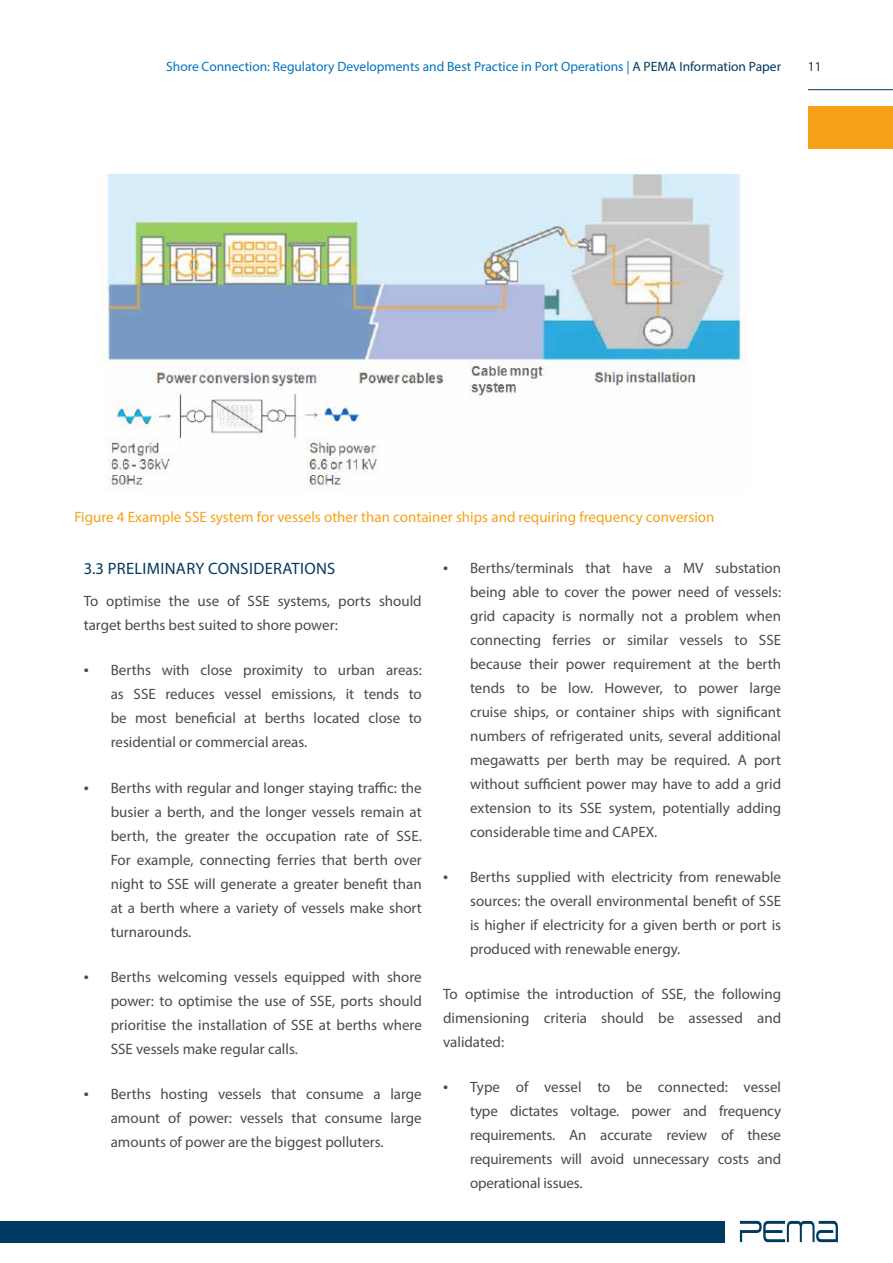
<style>
.page{position:relative;width:893px;height:1263px;background:#fff}
.page>*{position:absolute;margin:0;border:0;box-sizing:border-box;transform-origin:0 0}
.t1{font:16.5px "Myriad Pro";letter-spacing:.02em;color:#003a60}
.t2{font:15px/24px "Myriad Pro";color:#4a4a49;text-align:justify}
.t3{font:15px "Myriad Pro";color:#f6a118}
.t4{font:13.5px "Myriad Pro";color:#0074bb}
.t5{font:13.5px "Myriad Pro";color:#003a60}
.s1{color:#003a60}
.s2{font-size:18px}
</style>
<div class="page">
<div style="left:0;top:1221px;width:725px;height:21px;background:#003a60"></div>
<svg style="left:740px;top:1221px;width:98px;height:21px"></svg>
<div style="left:808px;top:106px;width:85px;height:43px;background:#f6a118"></div>
<hr style="left:808px;top:89px;width:85px;height:1px;background:#003a60">
<img style="left:101px;top:174px;width:647px;height:316px">
<p class="t4" style="left:166px;top:58px;width:616px">Shore Connection: Regulatory Developments and Best Practice in Port Operations | <span class="s1">A PEMA Information Paper</span></p>
<p class="t5" style="left:808px;top:58px;width:15px">11</p>
<p class="t3" style="left:74px;top:507px;width:641px">Figure 4 Example SSE system for vessels other than container ships and requiring frequency conversion</p>
<p class="t1" style="left:84px;top:558px;width:253px">3.3 PRELIMINARY CONSIDERATIONS</p>
<p class="t2" style="left:84px;top:589px;width:339px">To optimise the use of SSE systems, ports should target berths best suited to shore power:</p>
<p class="t2" style="left:111px;top:658px;width:313px;text-indent:-27px"><span class="s2">•</span> Berths with close proximity to urban areas: as SSE reduces vessel emissions, it tends to be most beneficial at berths located close to residential or commercial areas.</p>
<p class="t2" style="left:111px;top:775px;width:313px;text-indent:-27px"><span class="s2">•</span> Berths with regular and longer staying traffic: the busier a berth, and the longer vessels remain at berth, the greater the occupation rate of SSE.<br>For example, connecting ferries that berth over night to SSE will generate a greater benefit than at a berth where a variety of vessels make short turnarounds.</p>
<p class="t2" style="left:111px;top:965px;width:313px;text-indent:-27px"><span class="s2">•</span> Berths welcoming vessels equipped with shore power: to optimise the use of SSE, ports should prioritise the installation of SSE at berths where SSE vessels make regular calls.</p>
<p class="t2" style="left:111px;top:1082px;width:313px;text-indent:-27px"><span class="s2">•</span> Berths hosting vessels that consume a large amount of power: vessels that consume large amounts of power are the biggest polluters.</p>
<p class="t2" style="left:470px;top:555px;width:313px;text-indent:-27px"><span class="s2">•</span> Berths/terminals that have a MV substation being able to cover the power need of vessels: grid capacity is normally not a problem when connecting ferries or similar vessels to SSE because their power requirement at the berth tends to be low. However, to power large cruise ships, or container ships with significant numbers of refrigerated units, several additional megawatts per berth may be required. A port without sufficient power may have to add a grid extension to its SSE system, potentially adding considerable time and CAPEX.</p>
<p class="t2" style="left:470px;top:864px;width:313px;text-indent:-27px"><span class="s2">•</span> Berths supplied with electricity from renewable sources: the overall environmental benefit of SSE is higher if electricity for a given berth or port is produced with renewable energy.</p>
<p class="t2" style="left:443px;top:982px;width:340px">To optimise the introduction of SSE, the following dimensioning criteria should be assessed and validated:</p>
<p class="t2" style="left:470px;top:1075px;width:313px;text-indent:-27px"><span class="s2">•</span> Type of vessel to be connected: vessel type dictates voltage. power and frequency requirements. An accurate review of these requirements will avoid unnecessary costs and operational issues.</p>
</div>
